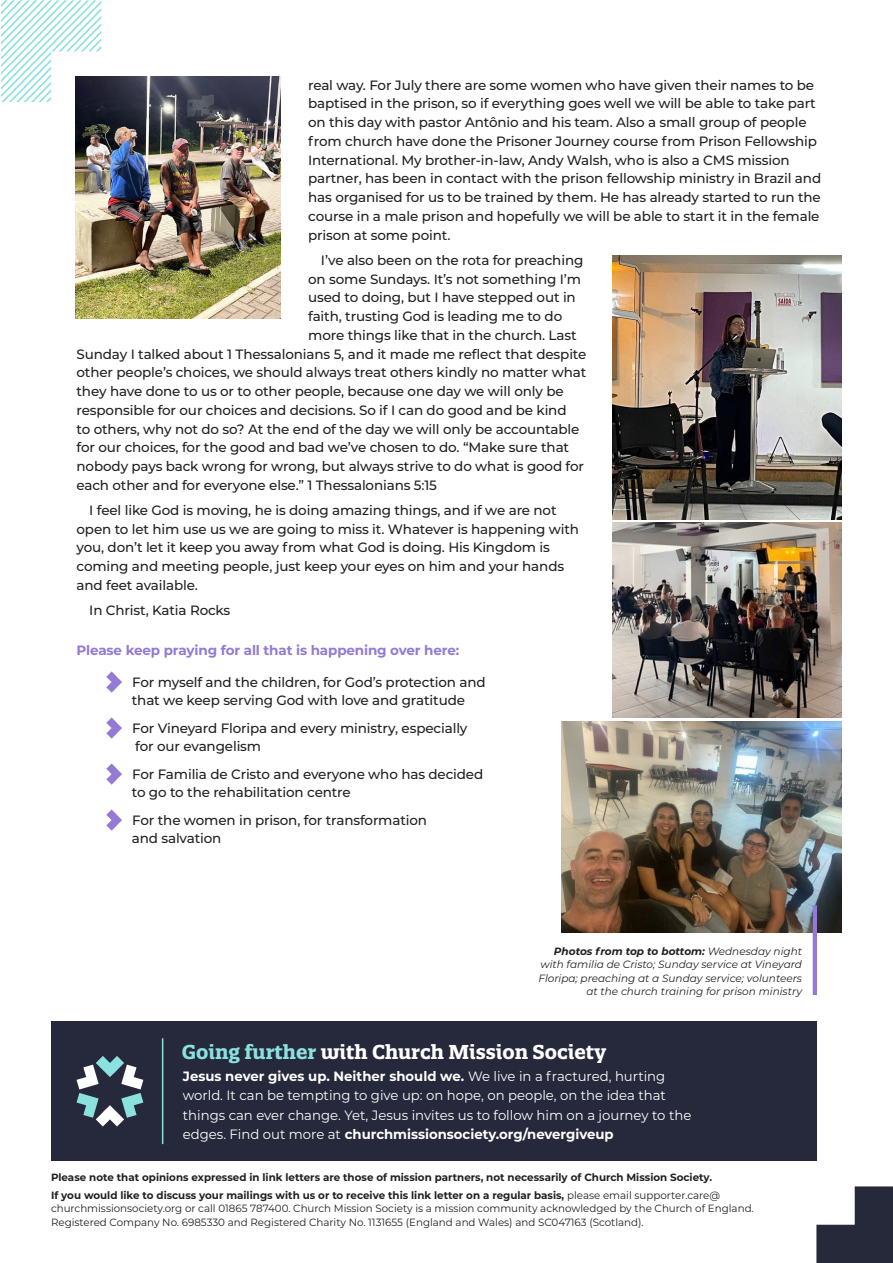
<style>
.page{position:relative;width:893px;height:1263px;background:#fff}
.page>*{position:absolute;margin:0;border:0;box-sizing:border-box;transform-origin:0 0}
.t1{font:700 19.5px "Quatro Slab";color:#fff}
.t2{font:500 13.5px/18.8px "Montserrat";letter-spacing:-.01em;color:#231f20}
.t3{font:13.5px/19.5px "Montserrat";color:#fff}
.t4{font:700 13.5px "Montserrat";letter-spacing:-.01em;color:#947ad5}
.t5{font:700 10.5px/17.7px "Montserrat";color:#231f20}
.t6{font:10.5px/13.5px "Montserrat";color:#231f20}
.t7{font:italic 10.5px/13.5px "Montserrat";color:#231f20;text-align:right}
.s1{font-weight:700}
.s2{color:#8be1de}
.s3{font-weight:400}
</style>
<div class="page">
<svg style="left:106px;top:671px;width:16px;height:22px"></svg>
<svg style="left:106px;top:717px;width:16px;height:22px"></svg>
<svg style="left:106px;top:763px;width:16px;height:22px"></svg>
<svg style="left:106px;top:809px;width:16px;height:22px"></svg>
<svg style="left:1px;top:0;width:100px;height:102px"></svg>
<svg style="left:816px;top:1186px;width:77px;height:77px"></svg>
<img style="left:76px;top:77px;width:205px;height:242px">
<img style="left:612px;top:255px;width:230px;height:264px">
<img style="left:612px;top:523px;width:230px;height:194px">
<img style="left:561px;top:721px;width:281px;height:211px">
<div style="left:51px;top:1021px;width:765px;height:140px;background:#26293c"></div>
<svg style="left:77px;top:1056px;width:66px;height:70px"></svg>
<hr style="left:162px;top:1038px;width:1px;height:106px;background:#8be1de">
<hr style="left:813px;top:905px;width:4px;height:90px;background:#947ad5">
<p class="t2" style="left:308px;top:75px;width:514px">real way. For July there are some women who have given their names to be baptised in the prison, so if everything goes well we will be able to take part on this day with pastor Antônio and his team. Also a small group of people from church have done the Prisoner Journey course from Prison Fellowship International. My brother-in-law, Andy Walsh, who is also a CMS mission partner, has been in contact with the prison fellowship ministry in Brazil and has organised for us to be trained by them. He has already started to run the course in a male prison and hopefully we will be able to start it in the female prison at some point.</p>
<p class="t2" style="left:321px;top:250px;width:264px">I’ve also been on the rota for preaching</p>
<p class="t2" style="left:308px;top:269px;width:274px">on some Sundays. It’s not something I’m</p>
<p class="t2" style="left:308px;top:288px;width:269px">used to doing, but I have stepped out in</p>
<p class="t2" style="left:308px;top:306px;width:256px">faith, trusting God is leading me to do</p>
<p class="t2" style="left:308px;top:325px;width:270px">more things like that in the church. Last</p>
<p class="t2" style="left:77px;top:344px;width:511px">Sunday I talked about 1 Thessalonians 5, and it made me reflect that despite</p>
<p class="t2" style="left:77px;top:363px;width:511px">other people’s choices, we should always treat others kindly no matter what</p>
<p class="t2" style="left:77px;top:381px;width:489px">they have done to us or to other people, because one day we will only be</p>
<p class="t2" style="left:77px;top:400px;width:492px">responsible for our choices and decisions. So if I can do good and be kind</p>
<p class="t2" style="left:77px;top:419px;width:504px">to others, why not do so? At the end of the day we will only be accountable</p>
<p class="t2" style="left:77px;top:438px;width:494px">for our choices, for the good and bad we’ve chosen to do. “Make sure that</p>
<p class="t2" style="left:77px;top:456px;width:509px">nobody pays back wrong for wrong, but always strive to do what is good for</p>
<p class="t2" style="left:77px;top:475px;width:362px">each other and for everyone else.” 1 Thessalonians 5:15</p>
<p class="t2" style="left:77px;top:500px;width:504px;text-indent:13px">I feel like God is moving, he is doing amazing things, and if we are not open to let him use us we are going to miss it. Whatever is happening with you, don’t let it keep you away from what God is doing. His Kingdom is coming and meeting people, just keep your eyes on him and your hands and feet available.</p>
<p class="t2" style="left:89px;top:600px;width:143px">In Christ, Katia Rocks</p>
<p class="t4" style="left:77px;top:640px;width:384px">Please keep praying for all that is happening over here:</p>
<p class="t2" style="left:132px;top:672px;width:355px">For myself and the children, for God’s protection and that we keep serving God with love and gratitude</p>
<p class="t2" style="left:132px;top:718px;width:337px">For Vineyard Floripa and every ministry, especially for our evangelism</p>
<p class="t2" style="left:132px;top:764px;width:353px">For Familia de Cristo and everyone who has decided to go to the rehabilitation centre</p>
<p class="t2" style="left:132px;top:810px;width:297px">For the women in prison, for transformation and salvation</p>
<p class="t7" style="left:538px;top:944px;width:265px"><span class="s1">Photos from top to bottom:</span> Wednesday night with familia de Cristo; Sunday service at Vineyard Floripa; preaching at a Sunday service; volunteers at the church training for prison ministry</p>
<h1 class="t1" style="left:182px;top:1039px;width:426px"><span class="s2">Going further</span> with Church Mission Society</h1>
<p class="t3" style="left:183px;top:1066px;width:510px"><span class="s1">Jesus never gives up. Neither should we.</span> We live in a fractured, hurting world. It can be tempting to give up: on hope, on people, on the idea that things can ever change. Yet, Jesus invites us to follow him on a journey to the edges. Find out more at <span class="s1">churchmissionsociety.org/nevergiveup</span></p>
<p class="t5" style="left:51px;top:1168px;width:671px">Please note that opinions expressed in link letters are those of mission partners, not necessarily of Church Mission Society.<br>If you would like to discuss your mailings with us or to receive this link letter on a regular basis, <span class="s3">please email supporter.care@</span></p>
<p class="t6" style="left:51px;top:1201px;width:704px">churchmissionsociety.org or call 01865 787400. Church Mission Society is a mission community acknowledged by the Church of England.<br>Registered Company No. 6985330 and Registered Charity No. 1131655 (England and Wales) and SC047163 (Scotland).</p>
</div>
